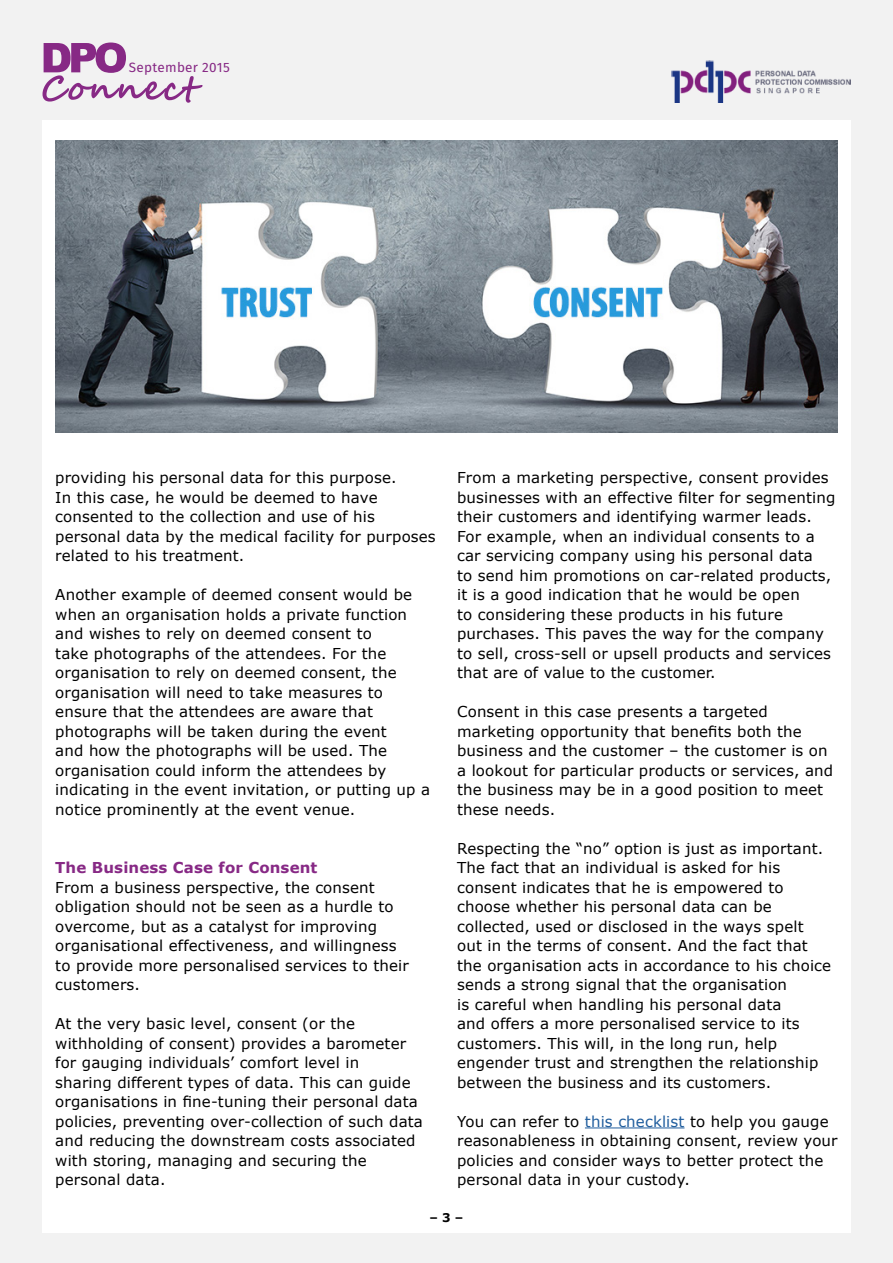
<style>
.page{position:relative;width:893px;height:1263px;background:#f2f2f2}
.page>*{position:absolute;margin:0;border:0;box-sizing:border-box;transform-origin:0 0}
.t1{font:15px/19.5px "Verdana";letter-spacing:.01em;color:#000}
.t2{font:700 15px "Verdana";letter-spacing:.01em;color:#872985}
.t3{font:13.5px "Fira Sans";letter-spacing:.02em;color:#872985}
.t4{font:700 12px "Verdana";color:#000}
.s1{color:#215e9e}
</style>
<div class="page">
<div style="left:43px;top:121px;width:807px;height:1112px;background:#fff"></div>
<img style="left:671px;top:60px;width:179px;height:43px">
<svg style="left:43px;top:43px;width:159px;height:60px"></svg>
<hr style="left:585px;top:1127px;width:99px;height:1px;background:#215e9e">
<img style="left:55px;top:140px;width:783px;height:293px">
<p class="t3" style="left:129px;top:58px;width:102px">September 2015</p>
<p class="t1" style="left:55px;top:468px;width:382px">providing his personal data for this purpose.<br>In this case, he would be deemed to have consented to the collection and use of his personal data by the medical facility for purposes related to his treatment.</p>
<p class="t1" style="left:55px;top:585px;width:376px">Another example of deemed consent would be when an organisation holds a private function and wishes to rely on deemed consent to<br>take photographs of the attendees. For the organisation to rely on deemed consent, the organisation will need to take measures to ensure that the attendees are aware that photographs will be taken during the event<br>and how the photographs will be used. The organisation could inform the attendees by indicating in the event invitation, or putting up a notice prominently at the event venue.</p>
<p class="t2" style="left:55px;top:857px;width:264px">The Business Case for Consent</p>
<p class="t1" style="left:55px;top:877px;width:355px">From a business perspective, the consent obligation should not be seen as a hurdle to overcome, but as a catalyst for improving organisational effectiveness, and willingness to provide more personalised services to their customers.</p>
<p class="t1" style="left:55px;top:1014px;width:369px">At the very basic level, consent (or the withholding of consent) provides a barometer for gauging individuals’ comfort level in<br>sharing different types of data. This can guide organisations in fine-tuning their personal data policies, preventing over-collection of such data and reducing the downstream costs associated with storing, managing and securing the personal data.</p>
<p class="t1" style="left:457px;top:468px;width:380px">From a marketing perspective, consent provides businesses with an effective filter for segmenting their customers and identifying warmer leads.<br>For example, when an individual consents to a car servicing company using his personal data<br>to send him promotions on car-related products, it is a good indication that he would be open<br>to considering these products in his future purchases. This paves the way for the company to sell, cross-sell or upsell products and services that are of value to the customer.</p>
<p class="t1" style="left:457px;top:702px;width:378px">Consent in this case presents a targeted marketing opportunity that benefits both the business and the customer – the customer is on a lookout for particular products or services, and the business may be in a good position to meet these needs.</p>
<p class="t1" style="left:457px;top:838px;width:376px">Respecting the “no” option is just as important.<br>The fact that an individual is asked for his consent indicates that he is empowered to choose whether his personal data can be collected, used or disclosed in the ways spelt out in the terms of consent. And the fact that the organisation acts in accordance to his choice sends a strong signal that the organisation<br>is careful when handling his personal data<br>and offers a more personalised service to its customers. This will, in the long run, help engender trust and strengthen the relationship between the business and its customers.</p>
<p class="t1" style="left:457px;top:1111px;width:382px">You can refer to <span class="s1">this checklist</span> to help you gauge reasonableness in obtaining consent, review your policies and consider ways to better protect the personal data in your custody.</p>
<p class="t4" style="left:430px;top:1209px;width:35px">– 3 –</p>
</div>
